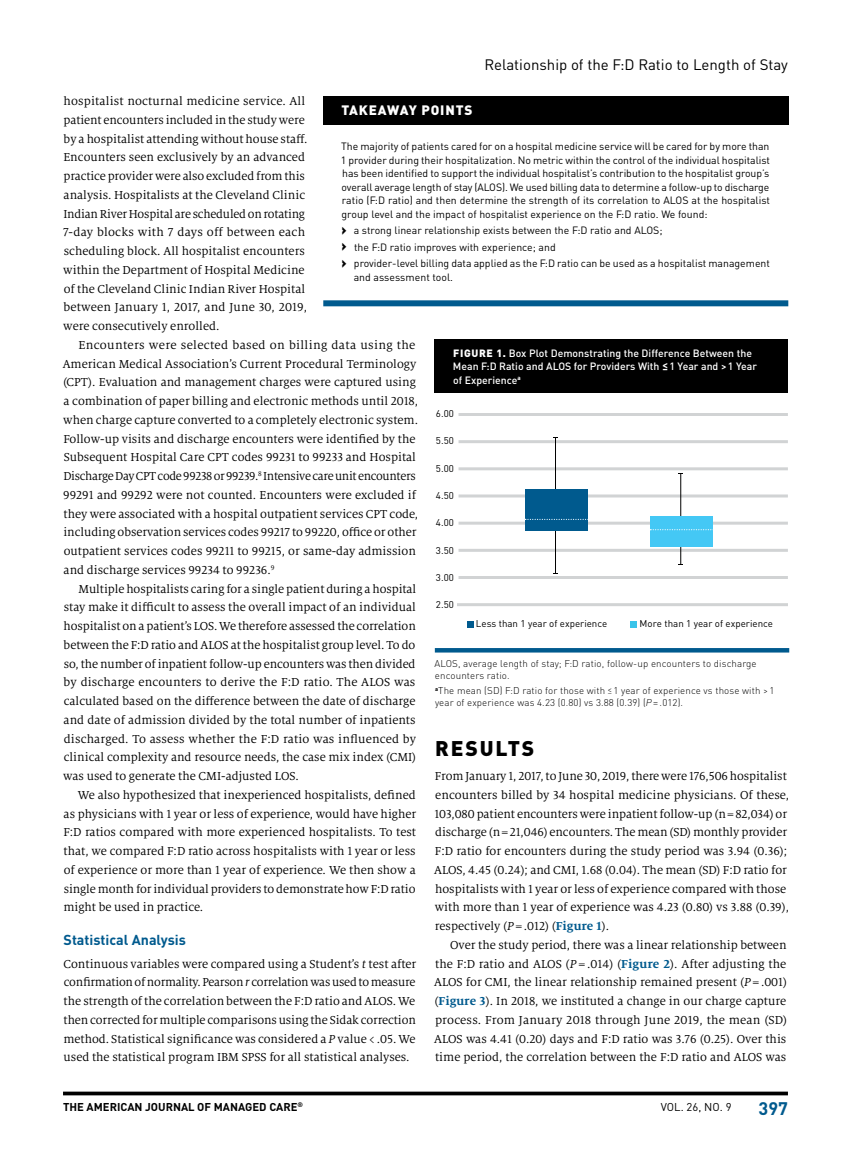
<style>
.page{position:relative;width:851px;height:1161px;background:#fff}
.page>*{position:absolute;margin:0;border:0;box-sizing:border-box;transform-origin:0 0}
.t1{font:900 21px "DINOT";letter-spacing:.09em;color:#000}
.t2{font:700 18px "DINOT";color:#005a8e}
.t3{font:15px "DINOT";color:#000}
.t4{font:700 14.25px "DINOT";color:#005a8e}
.t5{font:900 13.5px "DINOT";letter-spacing:.06em;color:#fff}
.t6{font:12.75px/18.8px "Milo Serif OT";color:#000;text-align:justify}
.t7{font:700 11.25px "DINOT";color:#000}
.t8{font:11.25px "DINOT";color:#000}
.t9{font:10.5px/13.5px "DINOT";color:#000;text-align:justify}
.t10{font:500 10.5px/13.5px "DINOT";color:#fff}
.t11{font:300 9.75px/12px "DINOT";letter-spacing:.01em;color:#000}
.t12{font:9.75px "DINOT";color:#000}
.t13{font:700 6.6px "DINOT";color:#000}
.s1{font-style:italic}
.s2{font-weight:900;font-size:14.7px}
.s3{font-weight:900}
.s4{font-family:"Franklin Gothic BT";font-weight:400;font-style:italic;font-size:11.55px}
.s5{font-family:"Effectra";font-weight:100;font-size:9px}
.s6{font-weight:700;color:#005a8e}
</style>
<div class="page">
<hr style="left:63px;top:1092px;width:725px;height:3px;background:#000">
<div style="left:323px;top:96px;width:465px;height:28px;background:#000"></div>
<div style="left:323px;top:300px;width:465px;height:6px;background:#005a8e"></div>
<div style="left:435px;top:340px;width:353px;height:53px;background:#000"></div>
<div style="left:435px;top:648px;width:354px;height:5px;background:#005a8e"></div>
<hr style="left:458px;top:413px;width:329px;height:3px;background:#d1d3d4">
<hr style="left:458px;top:440px;width:329px;height:3px;background:#d1d3d4">
<hr style="left:458px;top:467px;width:329px;height:3px;background:#d1d3d4">
<hr style="left:458px;top:495px;width:329px;height:3px;background:#d1d3d4">
<hr style="left:458px;top:522px;width:329px;height:3px;background:#d1d3d4">
<hr style="left:458px;top:549px;width:329px;height:3px;background:#d1d3d4">
<hr style="left:458px;top:576px;width:329px;height:3px;background:#d1d3d4">
<hr style="left:457px;top:603px;width:330px;height:3px;background:#d1d3d4">
<svg style="left:467px;top:621px;width:6px;height:6px"></svg>
<div style="left:630px;top:621px;width:7px;height:6px;background:#39c4ea"></div>
<hr style="left:555px;top:437px;width:1px;height:136px;background:#000">
<div style="left:525px;top:489px;width:63px;height:30px;background:#005a8e"></div>
<div style="left:525px;top:519px;width:63px;height:12px;background:#005a8e"></div>
<hr style="left:680px;top:473px;width:1px;height:91px;background:#000">
<div style="left:650px;top:516px;width:63px;height:14px;background:#44c8f5"></div>
<div style="left:650px;top:530px;width:63px;height:17px;background:#44c8f5"></div>
<svg style="left:525px;top:519px;width:63px;height:1px"></svg>
<svg style="left:650px;top:529px;width:63px;height:1px"></svg>
<p class="t3" style="left:484px;top:55px;width:305px">Relationship of the F:D Ratio to Length of Stay</p>
<p class="t6" style="left:63px;top:92px;width:246px;text-align:left">hospitalist nocturnal medicine service. All patient encounters included in the study were by a hospitalist attending without house staff.<br>Encounters seen exclusively by an advanced practice provider were also excluded from this analysis. Hospitalists at the Cleveland Clinic Indian River Hospital are scheduled on rotating 7-day blocks with 7 days off between each scheduling block. All hospitalist encounters within the Department of Hospital Medicine of the Cleveland Clinic Indian River Hospital between January 1, 2017, and June 30, 2019, were consecutively enrolled.</p>
<p class="t6" style="left:63px;top:336px;width:357px;text-align:left;text-indent:16px">Encounters were selected based on billing data using the American Medical Association’s Current Procedural Terminology (CPT). Evaluation and management charges were captured using a combination of paper billing and electronic methods until 2018, when charge capture converted to a completely electronic system.<br>Follow-up visits and discharge encounters were identified by the Subsequent Hospital Care CPT codes 99231 to 99233 and Hospital Discharge Day CPT code 99238 or 99239.<sup>8</sup> Intensive care unit encounters 99291 and 99292 were not counted. Encounters were excluded if they were associated with a hospital outpatient services CPT code, including observation services codes 99217 to 99220, office or other outpatient services codes 99211 to 99215, or same-day admission and discharge services 99234 to 99236.<sup>9</sup></p>
<p class="t6" style="left:63px;top:579px;width:354px;text-indent:15px">Multiple hospitalists caring for a single patient during a hospital stay make it difficult to assess the overall impact of an individual hospitalist on a patient’s LOS. We therefore assessed the correlation between the F:D ratio and ALOS at the hospitalist group level. To do so, the number of inpatient follow-up encounters was then divided by discharge encounters to derive the F:D ratio. The ALOS was calculated based on the difference between the date of discharge and date of admission divided by the total number of inpatients discharged. To assess whether the F:D ratio was influenced by clinical complexity and resource needs, the case mix index (CMI) was used to generate the CMI-adjusted LOS.</p>
<p class="t6" style="left:63px;top:786px;width:354px;text-indent:15px">We also hypothesized that inexperienced hospitalists, defined as physicians with 1 year or less of experience, would have higher F:D ratios compared with more experienced hospitalists. To test that, we compared F:D ratio across hospitalists with 1 year or less of experience or more than 1 year of experience. We then show a single month for individual providers to demonstrate how F:D ratio might be used in practice.</p>
<p class="t4" style="left:64px;top:931px;width:124px">Statistical Analysis</p>
<p class="t6" style="left:63px;top:954px;width:354px">Continuous variables were compared using a Student’s <span class="s1">t</span> test after confirmation of normality. Pearson <span class="s1">r</span> correlation was used to measure the strength of the correlation between the F:D ratio and ALOS. We then corrected for multiple comparisons using the Sidak correction method. Statistical significance was considered a <span class="s1">P</span> value&lt;.05. We used the statistical program IBM SPSS for all statistical analyses.</p>
<p class="t5" style="left:341px;top:101px;width:132px">TAKEAWAY POINTS</p>
<p class="t9" style="left:341px;top:140px;width:430px">The majority of patients cared for on a hospital medicine service will be cared for by more than 1 provider during their hospitalization. No metric within the control of the individual hospitalist has been identified to support the individual hospitalist’s contribution to the hospitalist group’s overall average length of stay (ALOS). We used billing data to determine a follow-up to discharge ratio (F:D ratio) and then determine the strength of its correlation to ALOS at the hospitalist group level and the impact of hospitalist experience on the F:D ratio. We found:</p>
<p class="t9" style="left:341px;top:222px;width:430px;line-height:16.5px;text-align:left"><span class="s2">›</span> a strong linear relationship exists between the F:D ratio and ALOS;<br><span class="s2">›</span> the F:D ratio improves with experience; and<br><span class="s2">›</span> provider-level billing data applied as the F:D ratio can be used as a hospitalist management</p>
<p class="t9" style="left:354px;top:270px;width:101px">and assessment tool.</p>
<p class="t10" style="left:453px;top:346px;width:305px"><span class="s3">FIGURE 1.</span> Box Plot Demonstrating the Difference Between the<br>Mean F:D Ratio and ALOS for Providers With <span class="s4">≤</span> 1 Year and &gt;1 Year of Experience<sup>a</sup></p>
<p class="t12" style="left:436px;top:408px;width:19px">6.00</p>
<p class="t12" style="left:436px;top:435px;width:19px">5.50</p>
<p class="t12" style="left:436px;top:462px;width:19px">5.00</p>
<p class="t12" style="left:436px;top:489px;width:19px">4.50</p>
<p class="t12" style="left:436px;top:517px;width:19px">4.00</p>
<p class="t12" style="left:436px;top:544px;width:19px">3.50</p>
<p class="t12" style="left:436px;top:571px;width:19px">3.00</p>
<p class="t12" style="left:436px;top:598px;width:19px">2.50</p>
<p class="t12" style="left:476px;top:618px;width:133px">Less than 1 year of experience</p>
<p class="t12" style="left:639px;top:618px;width:135px">More than 1 year of experience</p>
<p class="t11" style="left:434px;top:657px;width:324px">ALOS, average length of stay; F:D ratio, follow-up encounters to discharge encounters ratio.</p>
<p class="t11" style="left:435px;top:684px;width:341px"><sup>a</sup>The mean (SD) F:D ratio for those with <span class="s5">≤</span> 1 year of experience vs those with &gt; 1 year of experience was 4.23 (0.80) vs 3.88 (0.39) (<span class="s1">P</span>= .012).</p>
<h1 class="t1" style="left:435px;top:734px;width:101px">RESULTS</h1>
<p class="t6" style="left:434px;top:767px;width:356px;text-align:left">From January 1, 2017, to June 30, 2019, there were 176,506 hospitalist encounters billed by 34 hospital medicine physicians. Of these, 103,080 patient encounters were inpatient follow-up (n=82,034) or discharge (n=21,046) encounters. The mean (SD) monthly provider F:D ratio for encounters during the study period was 3.94 (0.36); ALOS, 4.45 (0.24); and CMI, 1.68 (0.04). The mean (SD) F:D ratio for hospitalists with 1 year or less of experience compared with those with more than 1 year of experience was 4.23 (0.80) vs 3.88 (0.39), respectively (<span class="s1">P</span>=.012) (<span class="s6">Figure 1</span>).</p>
<p class="t6" style="left:434px;top:936px;width:354px;text-indent:16px">Over the study period, there was a linear relationship between the F:D ratio and ALOS (<span class="s1">P</span> = .014) (<span class="s6">Figure 2</span>). After adjusting the ALOS for CMI, the linear relationship remained present (<span class="s1">P</span>=.001) (<span class="s6">Figure 3</span>). In 2018, we instituted a change in our charge capture process. From January 2018 through June 2019, the mean (SD)<br>ALOS was 4.41 (0.20) days and F:D ratio was 3.76 (0.25). Over this time period, the correlation between the F:D ratio and ALOS was</p>
<p class="t7" style="left:63px;top:1099px;width:236px">THE AMERICAN JOURNAL OF MANAGED CARE</p>
<h2 class="t2" style="left:758px;top:1096px;width:31px">397</h2>
<p class="t13" style="left:297px;top:1100px;width:7px">®</p>
<p class="t8" style="left:661px;top:1100px;width:72px">VOL. 26, NO. 9</p>
</div>
